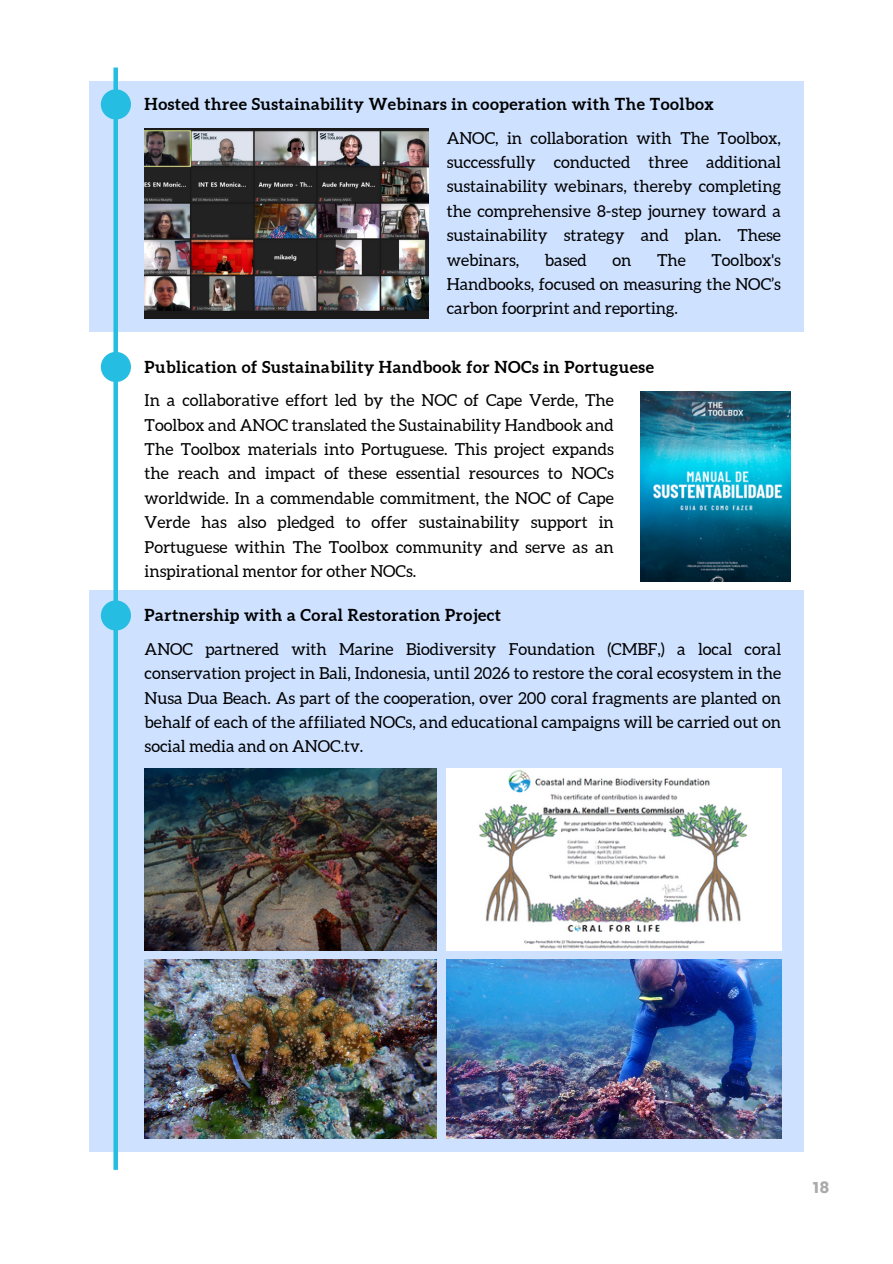
<style>
.page{position:relative;width:893px;height:1264px;background:#fff}
.page>*{position:absolute;margin:0;border:0;box-sizing:border-box;transform-origin:0 0}
.t1{font:16.5px/24.3px "Aleo";color:#000;text-align:justify}
.t2{font:700 16.5px "Aleo";letter-spacing:.03em;color:#000}
.t3{font:15.45px "Poppins";color:#ababab}
</style>
<div class="page">
<div style="left:89px;top:81px;width:715px;height:251px;background:#cee1ff"></div>
<div style="left:89px;top:590px;width:715px;height:561px;background:#cee1ff"></div>
<div style="left:113px;top:68px;width:5px;height:1101px;background:#26bde2"></div>
<div style="left:101px;top:89px;width:30px;height:30px;background:#26bde2;border-radius:50%"></div>
<img style="left:641px;top:391px;width:149px;height:190px">
<div style="left:101px;top:352px;width:30px;height:30px;background:#26bde2;border-radius:50%"></div>
<div style="left:101px;top:600px;width:30px;height:30px;background:#26bde2;border-radius:50%"></div>
<img style="left:145px;top:129px;width:283px;height:190px">
<img style="left:145px;top:768px;width:291px;height:182px">
<img style="left:446px;top:768px;width:335px;height:182px">
<img style="left:145px;top:959px;width:291px;height:179px">
<img style="left:446px;top:959px;width:335px;height:179px">
<p class="t2" style="left:145px;top:95px;width:570px">Hosted three Sustainability Webinars in cooperation with The Toolbox</p>
<p class="t1" style="left:446px;top:126px;width:336px">ANOC, in collaboration with The Toolbox, successfully conducted three additional sustainability webinars, thereby completing the comprehensive 8-step journey toward a sustainability strategy and plan. These webinars,</p>
<p class="t1" style="left:545px;top:247px;width:43px">based</p>
<p class="t1" style="left:612px;top:247px;width:21px">on</p>
<p class="t1" style="left:657px;top:247px;width:30px">The</p>
<p class="t1" style="left:446px;top:247px;width:336px;text-indent:265px">Toolbox's Handbooks, focused on measuring the NOC’s carbon foorprint and reporting.</p>
<p class="t2" style="left:145px;top:357px;width:510px">Publication of Sustainability Handbook for NOCs in Portuguese</p>
<p class="t1" style="left:145px;top:388px;width:470px">In a collaborative effort led by the NOC of Cape Verde, The Toolbox and ANOC translated the Sustainability Handbook and The Toolbox materials into Portuguese. This project expands the reach and impact of these essential resources to NOCs worldwide. In a commendable commitment, the NOC of Cape Verde has also pledged to offer sustainability support in Portuguese within The Toolbox community and serve as an inspirational mentor for other NOCs.</p>
<p class="t2" style="left:145px;top:605px;width:358px">Partnership with a Coral Restoration Project</p>
<p class="t1" style="left:145px;top:636px;width:638px">ANOC partnered with Marine Biodiversity Foundation (CMBF,) a local coral conservation project in Bali, Indonesia, until 2026 to restore the coral ecosystem in the Nusa Dua Beach. As part of the cooperation, over 200 coral fragments are planted on behalf of each of the affiliated NOCs, and educational campaigns will be carried out on social media and on ANOC.tv.</p>
<p class="t3" style="left:812px;top:1178px;width:18px">18</p>
</div>
